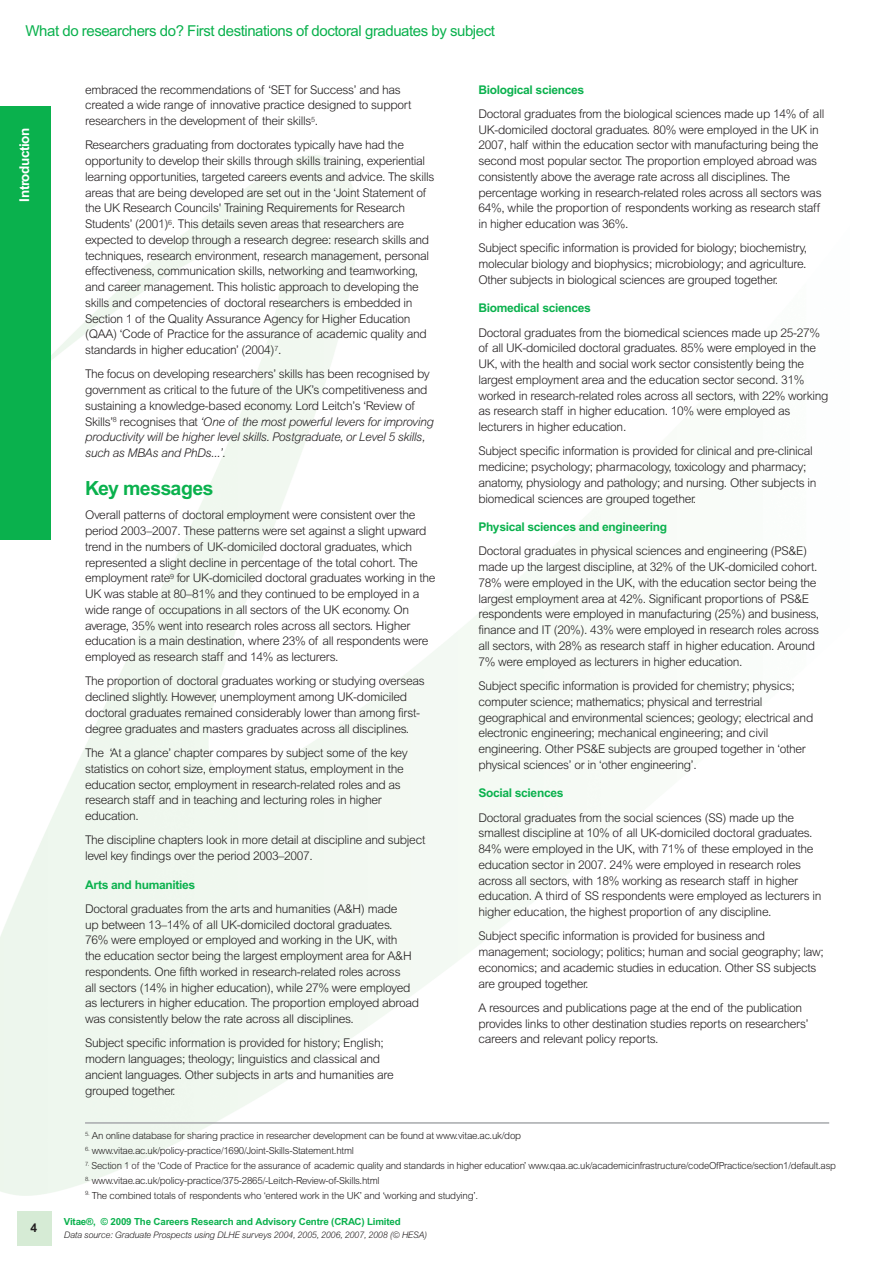
<style>
.page{position:relative;width:893px;height:1263px;background:#fff}
.page>*{position:absolute;margin:0;border:0;box-sizing:border-box;transform-origin:0 0}
.t1{font:700 19.5px "Arial";letter-spacing:-.03em;color:#0ab14d}
.t2{font:15px "Arial";letter-spacing:-.03em;color:#0ab14d}
.t3{font:700 13.5px "Arial";letter-spacing:-.03em;color:#fff}
.t4{font:300 12px/15.8px "Arial";letter-spacing:-.025em;color:#231f20}
.t5{font:700 12px "Arial";letter-spacing:-.025em;color:#0ab14d}
.t6{font:700 12px "Arial";color:#231f20}
.t7{font:300 9.75px "Arial";letter-spacing:-.025em;color:#231f20}
.t8{font:700 9.75px "Arial";letter-spacing:-.015em;color:#0ab14d}
.t9{font:italic 300 9px "Arial";letter-spacing:-.025em;color:#231f20}
.s1{font-style:italic}
</style>
<div class="page">
<div style="left:17px;top:1212px;width:34px;height:34px;background:#d6ebd5"></div>
<div style="left:0;top:106px;width:51px;height:434px;background:#0ab14d"></div>
<hr style="left:85px;top:1122px;width:744px;height:2px;background:#a7a9ac">
<p class="t2" style="left:26px;top:26px;width:471px">What do researchers do? First destinations of doctoral graduates by subject</p>
<p class="t3" style="left:19px;top:202px;width:76px;rotate:-90deg">Introduction</p>
<p class="t6" style="left:31px;top:1223px;width:8px">4</p>
<p class="t4" style="left:85px;top:83px;width:328px">embraced the recommendations of ‘SET for Success’ and has created a wide range of innovative practice designed to support researchers in the development of their skills<sup>5</sup>.</p>
<p class="t4" style="left:85px;top:138px;width:351px">Researchers graduating from doctorates typically have had the opportunity to develop their skills through skills training, experiential learning opportunities, targeted careers events and advice. The skills areas that are being developed are set out in the ‘Joint Statement of the UK Research Councils' Training Requirements for Research Students’ (2001)<sup>6</sup>. This details seven areas that researchers are expected to develop through a research degree: research skills and techniques, research environment, research management, personal effectiveness, communication skills, networking and teamworking, and career management. This holistic approach to developing the skills and competencies of doctoral researchers is embedded in Section 1 of the Quality Assurance Agency for Higher Education (QAA) ‘Code of Practice for the assurance of academic quality and standards in higher education’ (2004)<sup>7</sup>.</p>
<p class="t4" style="left:85px;top:367px;width:350px">The focus on developing researchers’ skills has been recognised by government as critical to the future of the UK’s competitiveness and sustaining a knowledge-based economy. Lord Leitch’s ‘Review of Skills’<sup>8</sup> recognises that <span class="s1">‘One of the most powerful levers for improving productivity will be higher level skills. Postgraduate, or Level 5 skills, such as MBAs and PhDs...’.</span></p>
<h1 class="t1" style="left:85px;top:481px;width:130px">Key messages</h1>
<p class="t4" style="left:85px;top:508px;width:352px">Overall patterns of doctoral employment were consistent over the period 2003–2007. These patterns were set against a slight upward trend in the numbers of UK-domiciled doctoral graduates, which represented a slight decline in percentage of the total cohort. The employment rate<sup>9</sup> for UK-domiciled doctoral graduates working in the UK was stable at 80–81% and they continued to be employed in a wide range of occupations in all sectors of the UK economy. On average, 35% went into research roles across all sectors. Higher education is a main destination, where 23% of all respondents were employed as research staff and 14% as lecturers.</p>
<p class="t4" style="left:85px;top:674px;width:341px">The proportion of doctoral graduates working or studying overseas declined slightly. However, unemployment among UK-domiciled doctoral graduates remained considerably lower than among first&shy;degree graduates and masters graduates across all disciplines.</p>
<p class="t4" style="left:85px;top:746px;width:324px">The ‘At a glance’ chapter compares by subject some of the key statistics on cohort size, employment status, employment in the education sector, employment in research-related roles and as research staff and in teaching and lecturing roles in higher education.</p>
<p class="t4" style="left:85px;top:833px;width:342px">The discipline chapters look in more detail at discipline and subject level key findings over the period 2003–2007.</p>
<p class="t5" style="left:85px;top:880px;width:112px">Arts and humanities</p>
<p class="t4" style="left:85px;top:902px;width:336px">Doctoral graduates from the arts and humanities (A&amp;H) made<br>up between 13–14% of all UK-domiciled doctoral graduates.<br>76% were employed or employed and working in the UK, with<br>the education sector being the largest employment area for A&amp;H respondents. One fifth worked in research-related roles across<br>all sectors (14% in higher education), while 27% were employed as lecturers in higher education. The proportion employed abroad was consistently below the rate across all disciplines.</p>
<p class="t4" style="left:85px;top:1036px;width:310px">Subject specific information is provided for history; English; modern languages; theology; linguistics and classical and ancient languages. Other subjects in arts and humanities are grouped together.</p>
<p class="t5" style="left:478px;top:85px;width:107px">Biological sciences</p>
<p class="t4" style="left:478px;top:107px;width:347px">Doctoral graduates from the biological sciences made up 14% of all UK-domiciled doctoral graduates. 80% were employed in the UK in 2007, half within the education sector with manufacturing being the second most popular sector. The proportion employed abroad was consistently above the average rate across all disciplines. The percentage working in research-related roles across all sectors was 64%, while the proportion of respondents working as research staff in higher education was 36%.</p>
<p class="t4" style="left:478px;top:241px;width:330px;text-align:justify">Subject specific information is provided for biology; biochemistry, molecular biology and biophysics; microbiology; and agriculture.<br>Other subjects in biological sciences are grouped together.</p>
<p class="t5" style="left:478px;top:304px;width:114px">Biomedical sciences</p>
<p class="t4" style="left:478px;top:326px;width:352px">Doctoral graduates from the biomedical sciences made up 25-27% of all UK-domiciled doctoral graduates. 85% were employed in the UK, with the health and social work sector consistently being the largest employment area and the education sector second. 31% worked in research-related roles across all sectors, with 22% working as research staff in higher education. 10% were employed as lecturers in higher education.</p>
<p class="t4" style="left:478px;top:444px;width:340px">Subject specific information is provided for clinical and pre-clinical medicine; psychology; pharmacology, toxicology and pharmacy; anatomy, physiology and pathology; and nursing. Other subjects in biomedical sciences are grouped together.</p>
<p class="t5" style="left:478px;top:523px;width:190px">Physical sciences and engineering</p>
<p class="t4" style="left:478px;top:545px;width:342px">Doctoral graduates in physical sciences and engineering (PS&amp;E) made up the largest discipline, at 32% of the UK-domiciled cohort.<br>78% were employed in the UK, with the education sector being the largest employment area at 42%. Significant proportions of PS&amp;E respondents were employed in manufacturing (25%) and business, finance and IT (20%). 43% were employed in research roles across all sectors, with 28% as research staff in higher education. Around 7% were employed as lecturers in higher education.</p>
<p class="t4" style="left:478px;top:679px;width:336px">Subject specific information is provided for chemistry; physics; computer science; mathematics; physical and terrestrial geographical and environmental sciences; geology; electrical and electronic engineering; mechanical engineering; and civil engineering. Other PS&amp;E subjects are grouped together in ‘other physical sciences’ or in ‘other engineering’.</p>
<p class="t5" style="left:478px;top:789px;width:87px">Social sciences</p>
<p class="t4" style="left:478px;top:811px;width:345px">Doctoral graduates from the social sciences (SS) made up the smallest discipline at 10% of all UK-domiciled doctoral graduates.<br>84% were employed in the UK, with 71% of these employed in the education sector in 2007. 24% were employed in research roles across all sectors, with 18% working as research staff in higher education. A third of SS respondents were employed as lecturers in higher education, the highest proportion of any discipline.</p>
<p class="t4" style="left:478px;top:929px;width:347px">Subject specific information is provided for business and management; sociology; politics; human and social geography; law; economics; and academic studies in education. Other SS subjects are grouped together.</p>
<p class="t4" style="left:478px;top:1001px;width:332px">A resources and publications page at the end of the publication provides links to other destination studies reports on researchers’ careers and relevant policy reports.</p>
<p class="t7" style="left:85px;top:1132px;width:438px"><sup>5.</sup> An online database for sharing practice in researcher development can be found at www.vitae.ac.uk/dop</p>
<p class="t7" style="left:85px;top:1147px;width:270px"><sup>6.</sup> www.vitae.ac.uk/policy-practice/1690/Joint-Skills-Statement.html</p>
<p class="t7" style="left:85px;top:1162px;width:752px"><sup>7.</sup> Section 1 of the ‘Code of Practice for the assurance of academic quality and standards in higher education’ www.qaa.ac.uk/academicinfrastructure/codeOfPractice/section1/default.asp</p>
<p class="t7" style="left:85px;top:1177px;width:296px"><sup>8.</sup> www.vitae.ac.uk/policy-practice/375-2865/-Leitch-Review-of-Skills.html</p>
<p class="t7" style="left:85px;top:1192px;width:394px"><sup>9.</sup> The combined totals of respondents who ‘entered work in the UK’ and ‘working and studying’.</p>
<p class="t8" style="left:64px;top:1218px;width:339px">Vitae®, © 2009 The Careers Research and Advisory Centre (CRAC) Limited</p>
<p class="t9" style="left:64px;top:1231px;width:365px">Data source: Graduate Prospects using DLHE surveys 2004, 2005, 2006, 2007, 2008 (© HESA)</p>
</div>
